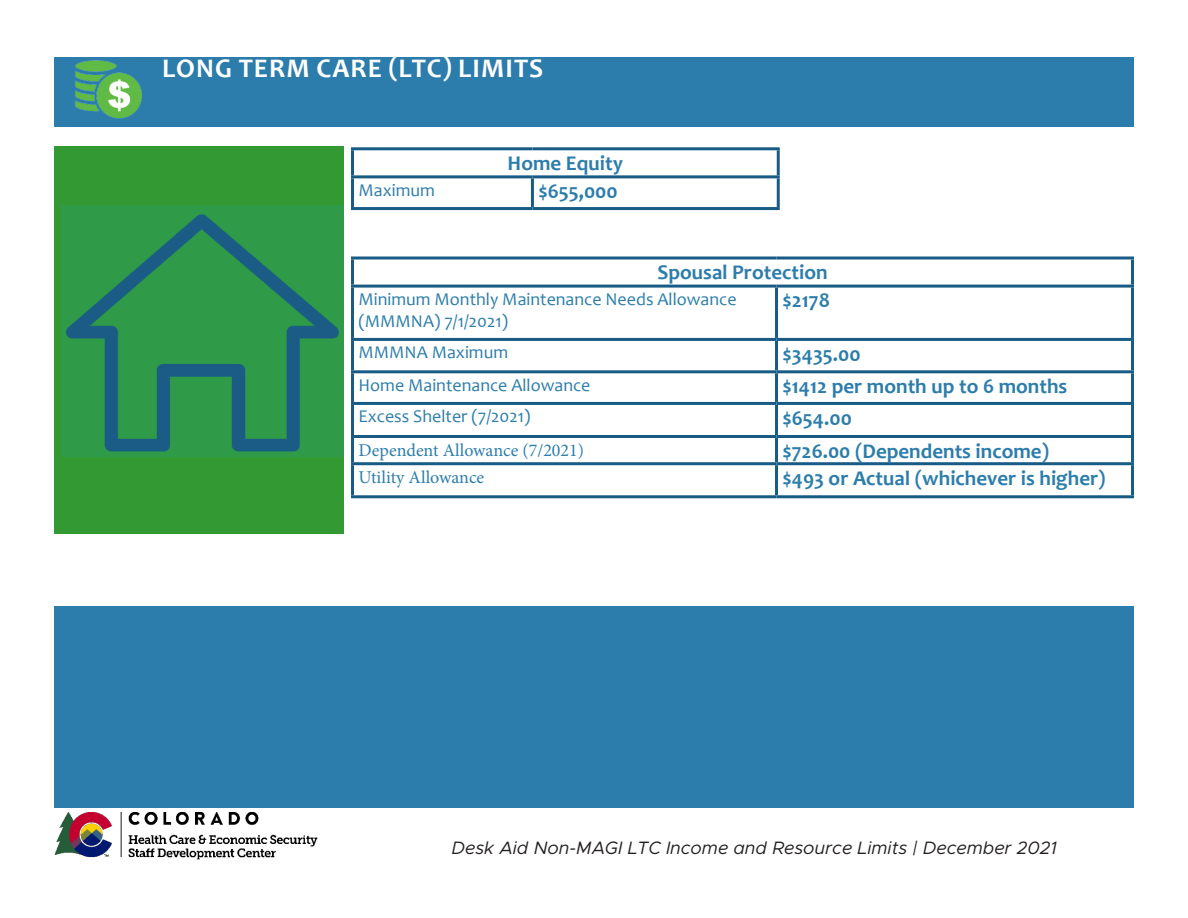
<style>
.page{position:relative;width:1188px;height:918px;background:#fff}
.page>*{position:absolute;margin:0;border:0;box-sizing:border-box;transform-origin:0 0}
.t1{font:700 27px "Candara";letter-spacing:.04em;color:#fff}
.t2{font:700 21px "Candara";color:#2c7dac}
.t3{font:18px/21.6px "Candara";color:#2c7dac}
.t4{font:italic 18px "Metropolis";color:#231f20}
.t5{font:18px "Minion Pro";color:#2c7dac}
</style>
<div class="page">
<img style="left:54px;top:812px;width:264px;height:47px">
<hr style="left:351px;top:147px;width:181px;height:3px;background:#185b85">
<hr style="left:351px;top:150px;width:3px;height:25px;background:#185b85">
<hr style="left:532px;top:147px;width:248px;height:3px;background:#185b85">
<hr style="left:777px;top:150px;width:3px;height:25px;background:#185b85">
<hr style="left:351px;top:175px;width:181px;height:3px;background:#185b85">
<hr style="left:351px;top:178px;width:3px;height:29px;background:#185b85">
<hr style="left:532px;top:175px;width:248px;height:3px;background:#185b85">
<hr style="left:531px;top:178px;width:3px;height:29px;background:#185b85">
<hr style="left:777px;top:178px;width:3px;height:29px;background:#185b85">
<hr style="left:351px;top:207px;width:181px;height:3px;background:#185b85">
<hr style="left:532px;top:207px;width:248px;height:3px;background:#185b85">
<div style="left:54px;top:57px;width:1080px;height:70px;background:#2c7dac"></div>
<img style="left:75px;top:60px;width:67px;height:59px">
<svg style="left:351px;top:256px;width:426px;height:4px;background:#5183a2"></svg>
<hr style="left:351px;top:260px;width:3px;height:25px;background:#185b85">
<svg style="left:777px;top:256px;width:357px;height:4px"></svg>
<hr style="left:1131px;top:260px;width:3px;height:25px;background:#185b85">
<hr style="left:351px;top:285px;width:426px;height:3px;background:#185b85">
<hr style="left:351px;top:288px;width:3px;height:50px;background:#185b85">
<hr style="left:777px;top:285px;width:357px;height:3px;background:#185b85">
<hr style="left:775px;top:288px;width:3px;height:50px;background:#185b85">
<hr style="left:1131px;top:288px;width:3px;height:50px;background:#185b85">
<hr style="left:351px;top:338px;width:426px;height:3px;background:#185b85">
<hr style="left:351px;top:341px;width:3px;height:29px;background:#185b85">
<hr style="left:777px;top:338px;width:357px;height:3px;background:#185b85">
<hr style="left:775px;top:341px;width:3px;height:29px;background:#185b85">
<hr style="left:1131px;top:341px;width:3px;height:29px;background:#185b85">
<hr style="left:351px;top:370px;width:426px;height:3px;background:#185b85">
<hr style="left:351px;top:373px;width:3px;height:29px;background:#185b85">
<hr style="left:777px;top:370px;width:357px;height:3px;background:#185b85">
<hr style="left:775px;top:373px;width:3px;height:29px;background:#185b85">
<hr style="left:1131px;top:373px;width:3px;height:29px;background:#185b85">
<hr style="left:351px;top:402px;width:426px;height:3px;background:#185b85">
<hr style="left:351px;top:405px;width:3px;height:30px;background:#185b85">
<hr style="left:777px;top:402px;width:357px;height:3px;background:#185b85">
<hr style="left:775px;top:405px;width:3px;height:30px;background:#185b85">
<hr style="left:1131px;top:405px;width:3px;height:30px;background:#185b85">
<hr style="left:351px;top:435px;width:426px;height:3px;background:#185b85">
<hr style="left:351px;top:438px;width:3px;height:24px;background:#185b85">
<hr style="left:777px;top:435px;width:357px;height:3px;background:#185b85">
<hr style="left:775px;top:438px;width:3px;height:24px;background:#185b85">
<hr style="left:1131px;top:438px;width:3px;height:24px;background:#185b85">
<hr style="left:351px;top:462px;width:426px;height:3px;background:#185b85">
<hr style="left:351px;top:465px;width:3px;height:30px;background:#185b85">
<hr style="left:777px;top:462px;width:357px;height:3px;background:#185b85">
<hr style="left:775px;top:465px;width:3px;height:30px;background:#185b85">
<hr style="left:1131px;top:465px;width:3px;height:30px;background:#185b85">
<hr style="left:351px;top:495px;width:426px;height:3px;background:#185b85">
<hr style="left:777px;top:495px;width:357px;height:3px;background:#185b85">
<div style="left:54px;top:146px;width:290px;height:387px;background:#393"></div>
<img style="left:61px;top:206px;width:283px;height:250px">
<div style="left:55px;top:606px;width:1079px;height:202px;background:#2c7dac"></div>
<p class="t1" style="left:162px;top:51px;width:383px">LONG TERM CARE (LTC) LIMITS</p>
<p class="t2" style="left:508px;top:150px;width:117px">Home Equity</p>
<p class="t3" style="left:358px;top:179px;width:78px">Maximum</p>
<p class="t2" style="left:538px;top:178px;width:81px">$655,000</p>
<p class="t2" style="left:657px;top:259px;width:172px">Spousal Protection</p>
<p class="t3" style="left:358px;top:288px;width:380px">Minimum Monthly Maintenance Needs Allowance (MMMNA) 7/1/2021)</p>
<p class="t2" style="left:783px;top:287px;width:49px">$2178</p>
<p class="t3" style="left:358px;top:342px;width:151px">MMMNA Maximum</p>
<p class="t2" style="left:783px;top:341px;width:80px">$3435.00</p>
<p class="t3" style="left:358px;top:374px;width:234px">Home Maintenance Allowance</p>
<p class="t2" style="left:783px;top:373px;width:286px">$1412 per month up to 6 months</p>
<p class="t3" style="left:358px;top:406px;width:173px">Excess Shelter (7/2021)</p>
<p class="t2" style="left:783px;top:405px;width:71px">$654.00</p>
<p class="t5" style="left:358px;top:438px;width:227px">Dependent Allowance (7/2021)</p>
<p class="t2" style="left:783px;top:438px;width:268px">$726.00 (Dependents income)</p>
<p class="t5" style="left:358px;top:465px;width:127px">Utility Allowance</p>
<p class="t2" style="left:783px;top:465px;width:325px">$493 or Actual (whichever is higher)</p>
<p class="t4" style="left:451px;top:837px;width:607px">Desk Aid Non-MAGI LTC Income and Resource Limits | December 2021</p>
</div>
